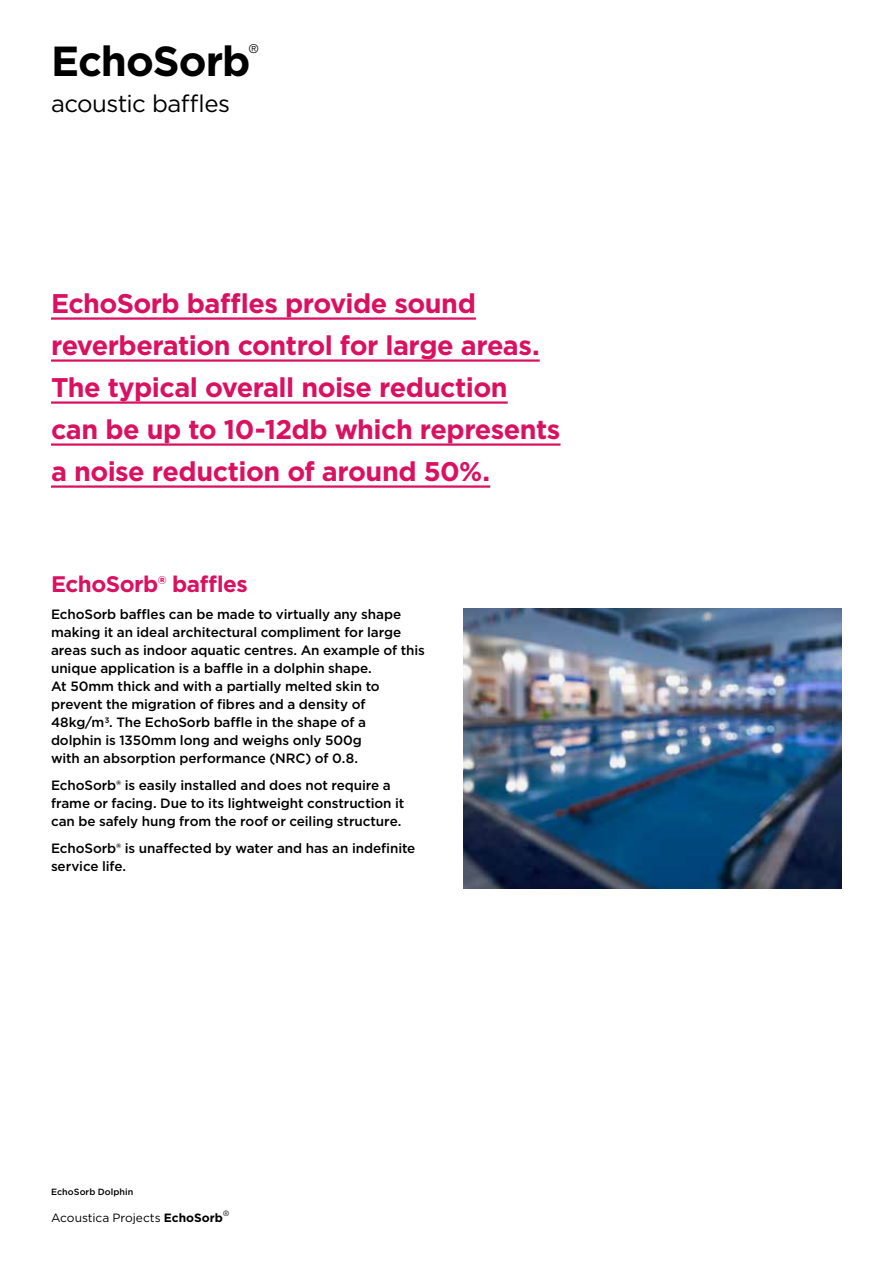
<style>
.page{position:relative;width:893px;height:1263px;background:#fff}
.page>*{position:absolute;margin:0;border:0;box-sizing:border-box;transform-origin:0 0}
.t1{font:700 42px "Gotham";letter-spacing:-.025em;color:#000}
.t2{font:700 27px/42px "Gotham";letter-spacing:-.02em;color:#da1161}
.t3{font:24px "Gotham";letter-spacing:-.025em;color:#000}
.t4{font:700 22.5px "Gotham";letter-spacing:-.02em;color:#da1161}
.t5{font:500 13.5px/18px "Gotham";letter-spacing:-.005em;color:#000}
.t6{font:300 12.3px "Helvetica Neue LT Pro";color:#000}
.t7{font:12px "Gotham";letter-spacing:-.005em;color:#000}
.t8{font:500 9px "Gotham";letter-spacing:.005em;color:#000}
.t9{font:300 7.5px "Helvetica Neue LT Pro";color:#000}
.s1{font-weight:700}
</style>
<div class="page">
<hr style="left:51px;top:317px;width:425px;height:3px;background:#da1161">
<hr style="left:51px;top:359px;width:489px;height:3px;background:#da1161">
<hr style="left:51px;top:401px;width:457px;height:3px;background:#da1161">
<hr style="left:51px;top:443px;width:509px;height:3px;background:#da1161">
<hr style="left:51px;top:485px;width:439px;height:3px;background:#da1161">
<img style="left:463px;top:608px;width:379px;height:280px">
<h1 class="t1" style="left:51px;top:33px;width:201px">EchoSorb</h1>
<p class="t6" style="left:249px;top:41px;width:11px">®</p>
<h3 class="t3" style="left:51px;top:89px;width:181px">acoustic baffles</h3>
<h2 class="t2" style="left:51px;top:282px;width:511px">EchoSorb baffles provide sound reverberation control for large areas.<br>The typical overall noise reduction can be up to 10-12db which represents a noise reduction of around 50%.</h2>
<h3 class="t4" style="left:51px;top:569px;width:198px">EchoSorb® baffles</h3>
<p class="t5" style="left:51px;top:605px;width:375px">EchoSorb baffles can be made to virtually any shape making it an ideal architectural compliment for large areas such as indoor aquatic centres. An example of this unique application is a baffle in a dolphin shape.<br>At 50mm thick and with a partially melted skin to prevent the migration of fibres and a density of 48kg/m3. The EchoSorb baffle in the shape of a<br>dolphin is 1350mm long and weighs only 500g<br>with an absorption performance (NRC) of 0.8.</p>
<p class="t5" style="left:51px;top:776px;width:355px">EchoSorb® is easily installed and does not require a frame or facing. Due to its lightweight construction it can be safely hung from the roof or ceiling structure.</p>
<p class="t5" style="left:51px;top:839px;width:366px">EchoSorb® is unaffected by water and has an indefinite service life.</p>
<p class="t8" style="left:51px;top:1185px;width:84px">EchoSorb Dolphin</p>
<p class="t7" style="left:51px;top:1210px;width:173px">Acoustica Projects <span class="s1">EchoSorb</span></p>
<p class="t9" style="left:223px;top:1209px;width:7px">®</p>
</div>
